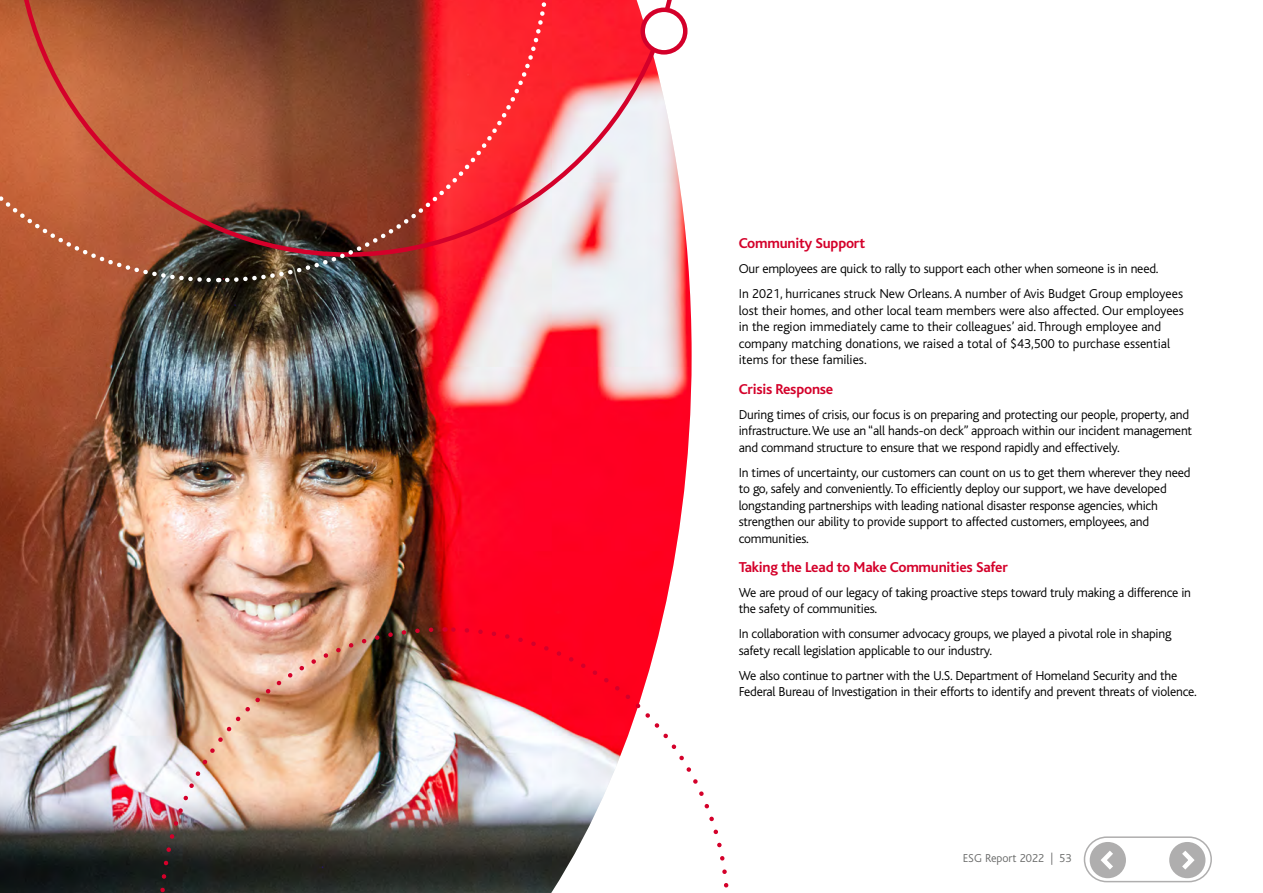
<style>
.page{position:relative;width:1263px;height:893px;background:#fff}
.page>*{position:absolute;margin:0;border:0;box-sizing:border-box;transform-origin:0 0}
.t1{font:700 15px "Bliss";letter-spacing:-.015em;color:#d4002a}
.t2{font:300 13.5px/16.5px "Bliss";letter-spacing:-.015em;color:#000}
.t3{font:300 12px "Bliss";color:#6b6c6b}
</style>
<div class="page">
<div style="left:1090px;top:842px;width:36px;height:36px;background:#afaeae;border-radius:50%"></div>
<div style="left:1169px;top:842px;width:36px;height:36px;background:#afaeae;border-radius:50%"></div>
<svg style="left:1101px;top:851px;width:12px;height:19px"></svg>
<svg style="left:1182px;top:851px;width:13px;height:19px"></svg>
<div style="left:1084px;top:836px;width:128px;height:46px;border:2px solid #afaeae;border-radius:22px"></div>
<img style="left:0;top:14px;width:692px;height:879px">
<svg style="left:218px;top:0;width:462px;height:257px"></svg>
<img style="left:157px;top:625px;width:279px;height:268px">
<svg style="left:447px;top:625px;width:282px;height:268px"></svg>
<svg style="left:0;top:0;width:218px;height:285px"></svg>
<svg style="left:223px;top:0;width:330px;height:285px"></svg>
<div style="left:643px;top:10px;width:42px;height:42px;background:#fff;border-radius:50%"></div>
<div style="left:640px;top:8px;width:47px;height:47px;border:4px solid #d4002a;border-radius:50%"></div>
<p class="t1" style="left:739px;top:236px;width:128px">Community Support</p>
<p class="t2" style="left:739px;top:257px;width:446px;line-height:25px">Our employees are quick to rally to support each other when someone is in need.<br>In 2021, hurricanes struck New Orleans. A number of Avis Budget Group employees</p>
<p class="t2" style="left:739px;top:302px;width:447px">lost their homes, and other local team members were also affected. Our employees in the region immediately came to their colleagues’ aid. Through employee and company matching donations, we raised a total of $43,500 to purchase essential items for these families.</p>
<p class="t1" style="left:739px;top:381px;width:96px">Crisis Response</p>
<p class="t2" style="left:739px;top:406px;width:455px">During times of crisis, our focus is on preparing and protecting our people, property, and infrastructure. We use an “all hands-on deck” approach within our incident management and command structure to ensure that we respond rapidly and effectively.</p>
<p class="t2" style="left:739px;top:464px;width:453px">In times of uncertainty, our customers can count on us to get them wherever they need to go, safely and conveniently. To efficiently deploy our support, we have developed longstanding partnerships with leading national disaster response agencies, which strengthen our ability to provide support to affected customers, employees, and communities.</p>
<p class="t1" style="left:739px;top:559px;width:271px">Taking the Lead to Make Communities Safer</p>
<p class="t2" style="left:739px;top:584px;width:454px">We are proud of our legacy of taking proactive steps toward truly making a difference in the safety of communities.</p>
<p class="t2" style="left:739px;top:626px;width:434px">In collaboration with consumer advocacy groups, we played a pivotal role in shaping safety recall legislation applicable to our industry.</p>
<p class="t2" style="left:739px;top:667px;width:460px">We also continue to partner with the U.S. Department of Homeland Security and the<br>Federal Bureau of Investigation in their efforts to identify and prevent threats of violence.</p>
<p class="t3" style="left:963px;top:851px;width:110px">ESG Report 2022 | 53</p>
</div>
